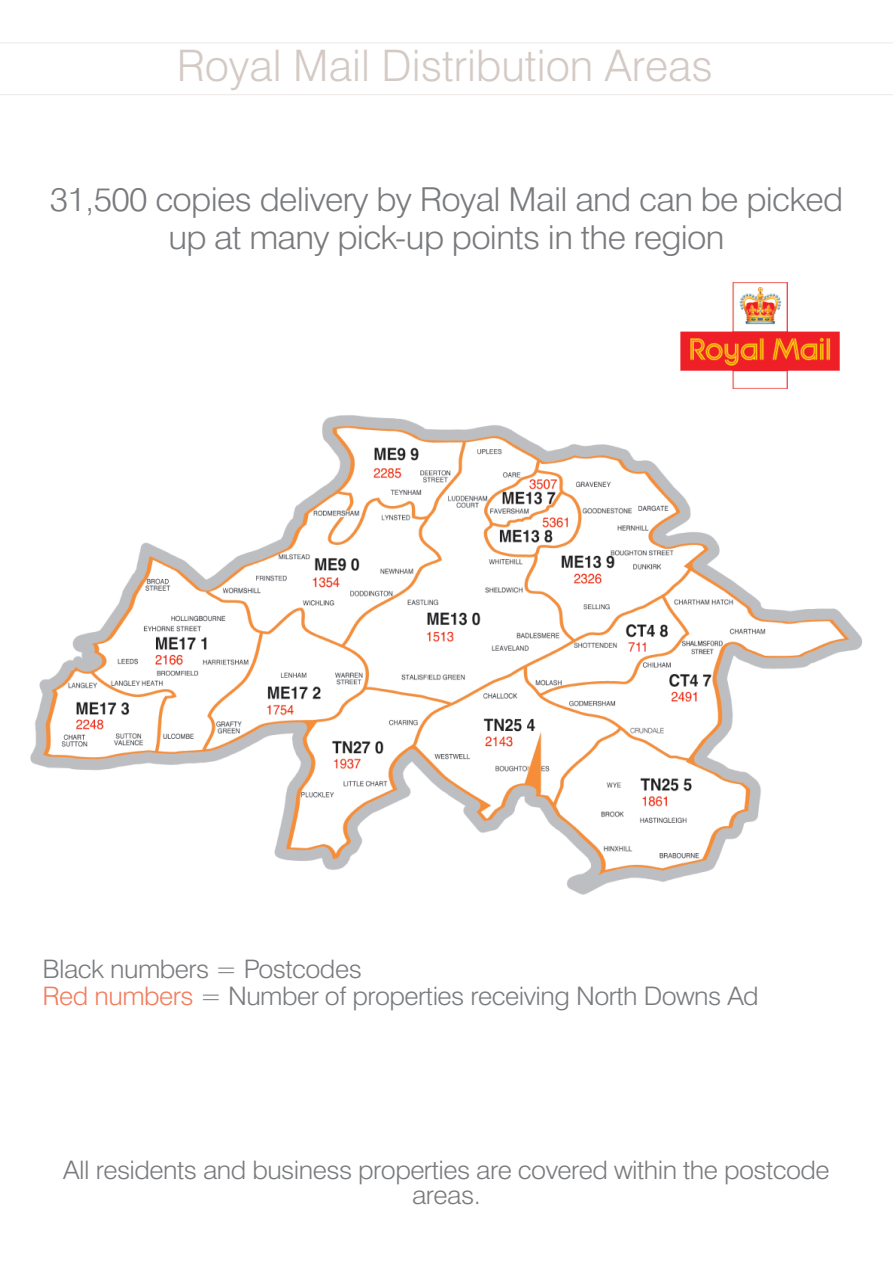
<style>
.page{position:relative;width:893px;height:1263px;background:#fff}
.page>*{position:absolute;margin:0;border:0;box-sizing:border-box;transform-origin:0 0}
.t1{font:300 43.5px "Swiss 721 BT";color:#d4cac5}
.t2{font:300 33px/38.2px "Swiss 721 BT";letter-spacing:-.02em;color:#787a7d;text-align:center;scale:1.05 1}
.t3{font:300 25.5px/26.8px "Swiss 721 BT";letter-spacing:-.02em;color:#787a7d;scale:1.05 1}
.s1{color:#f37c5d}
</style>
<div class="page">
<img style="left:30px;top:415px;width:832px;height:480px">
<hr style="left:0;top:43px;width:893px;height:1px;background:#ece8e6">
<hr style="left:0;top:94px;width:893px;height:1px;background:#ece8e6">
<img style="left:680px;top:282px;width:160px;height:107px">
<h1 class="t1" style="left:177px;top:49px;width:538px">Royal Mail Distribution Areas</h1>
<p class="t2" style="left:50px;top:184px;width:757px">31,500 copies delivery by Royal Mail and can be picked up at many pick-up points in the region</p>
<p class="t3" style="left:43px;top:958px;width:684px">Black numbers = Postcodes<br><span class="s1">Red numbers</span> = Number of properties receiving North Downs Ad</p>
<p class="t3" style="left:63px;top:1160px;width:732px;line-height:24.8px;text-align:center">All residents and business properties are covered within the postcode areas.</p>
</div>
